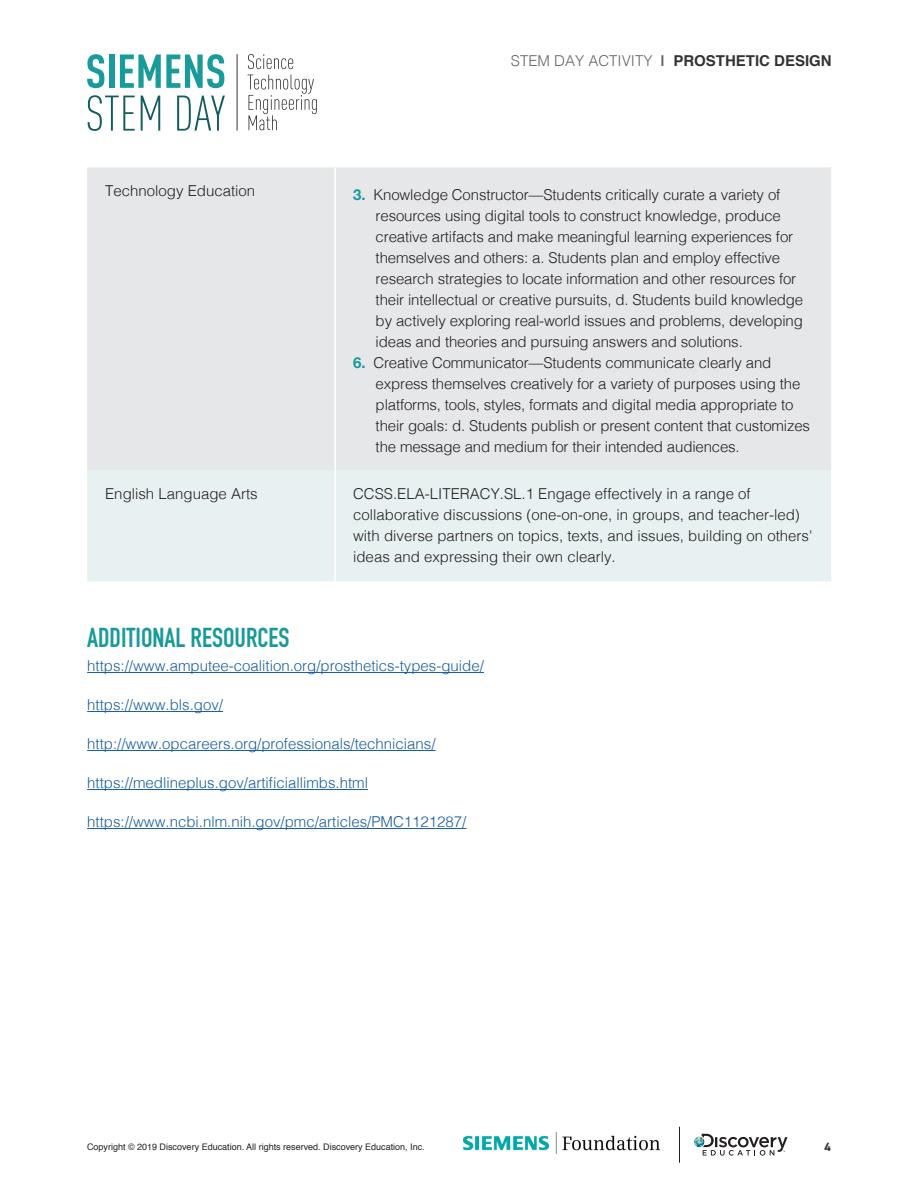
<style>
.page{position:relative;width:918px;height:1188px;background:#fff}
.page>*{position:absolute;margin:0;border:0;box-sizing:border-box;transform-origin:0 0}
.Subhead_1{font:700 27px "DIN Condensed";color:#19999a}
.Body_National_Standa{font:300 15px/21px "Helvetica";letter-spacing:-.01em;color:#231f20}
.Body{font:300 15px/21px "Helvetica";color:#231f20}
.Body-2{font:300 15px "Helvetica";color:#175d9e}
.t1{font:700 15px "Helvetica";color:#343333}
.t2{font:700 12px "DIN2014";color:#343333}
.t3{font:9px "Helvetica";color:#231f20}
.s1{font-weight:300;color:#63666b}
.s2{color:#63666b}
.s3{font-family:"Helvetica Neue";font-weight:700;color:#19999a}
</style>
<div class="page">
<svg style="left:694px;top:1134px;width:94px;height:22px"></svg>
<hr style="left:679px;top:1127px;width:1px;height:36px;background:#231f20">
<img style="left:464px;top:1133px;width:195px;height:21px">
<svg style="left:87px;top:54px;width:17px;height:34px"></svg>
<div style="left:109px;top:55px;width:5px;height:33px;background:#199a9b"></div>
<svg style="left:120px;top:54px;width:104px;height:34px"></svg>
<svg style="left:88px;top:95px;width:47px;height:36px"></svg>
<svg style="left:141px;top:96px;width:19px;height:35px"></svg>
<svg style="left:177px;top:96px;width:48px;height:35px"></svg>
<svg style="left:248px;top:54px;width:45px;height:15px"></svg>
<svg style="left:247px;top:75px;width:70px;height:55px"></svg>
<hr style="left:237px;top:54px;width:1px;height:77px;background:#323333">
<hr style="left:87px;top:672px;width:397px;height:1px;background:#175d9e">
<hr style="left:87px;top:711px;width:136px;height:1px;background:#175d9e">
<hr style="left:87px;top:750px;width:349px;height:1px;background:#175d9e">
<hr style="left:87px;top:789px;width:281px;height:1px;background:#175d9e">
<hr style="left:87px;top:828px;width:379px;height:1px;background:#175d9e">
<div style="left:87px;top:167px;width:744px;height:303px;background:#e6e7e9"></div>
<div style="left:87px;top:470px;width:744px;height:111px;background:#e8f1f1"></div>
<hr style="left:334px;top:167px;width:2px;height:303px;background:#fff">
<hr style="left:334px;top:470px;width:2px;height:111px;background:#fff">
<p class="t1" style="left:511px;top:49px;width:322px"><span class="s1">STEM DAY ACTIVITY</span> <span class="s2">|</span> PROSTHETIC DESIGN</p>
<p class="Body" style="left:105px;top:179px;width:152px">Technology Education</p>
<p class="Body_National_Standa" style="left:376px;top:183px;width:429px;text-indent:-22px"><span class="s3">3.</span> Knowledge Constructor—Students critically curate a variety of resources using digital tools to construct knowledge, produce creative artifacts and make meaningful learning experiences for themselves and others: a. Students plan and employ effective research strategies to locate information and other resources for their intellectual or creative pursuits, d. Students build knowledge by actively exploring real-world issues and problems, developing ideas and theories and pursuing answers and solutions.</p>
<p class="Body_National_Standa" style="left:376px;top:351px;width:436px;text-indent:-22px"><span class="s3">6.</span> Creative Communicator—Students communicate clearly and express themselves creatively for a variety of purposes using the platforms, tools, styles, formats and digital media appropriate to their goals: d. Students publish or present content that customizes the message and medium for their intended audiences.</p>
<p class="Body" style="left:105px;top:482px;width:154px">English Language Arts</p>
<p class="Body" style="left:353px;top:482px;width:461px">CCSS.ELA-LITERACY.SL.1 Engage effectively in a range of collaborative discussions (one-on-one, in groups, and teacher-led) with diverse partners on topics, texts, and issues, building on others' ideas and expressing their own clearly.</p>
<p class="Subhead_1" style="left:87px;top:620px;width:204px">ADDITIONAL RESOURCES</p>
<p class="Body-2" style="left:87px;top:653px;width:398px">https://www.amputee-coalition.org/prosthetics-types-guide/</p>
<p class="Body-2" style="left:87px;top:692px;width:137px">https://www.bls.gov/</p>
<p class="Body-2" style="left:87px;top:731px;width:350px">http://www.opcareers.org/professionals/technicians/</p>
<p class="Body-2" style="left:87px;top:770px;width:282px">https://medlineplus.gov/artificiallimbs.html</p>
<p class="Body-2" style="left:87px;top:809px;width:381px">https://www.ncbi.nlm.nih.gov/pmc/articles/PMC1121287/</p>
<p class="t3" style="left:87px;top:1140px;width:339px">Copyright © 2019 Discovery Education. All rights reserved. Discovery Education, Inc.</p>
<p class="t2" style="left:825px;top:1139px;width:8px">4</p>
</div>
